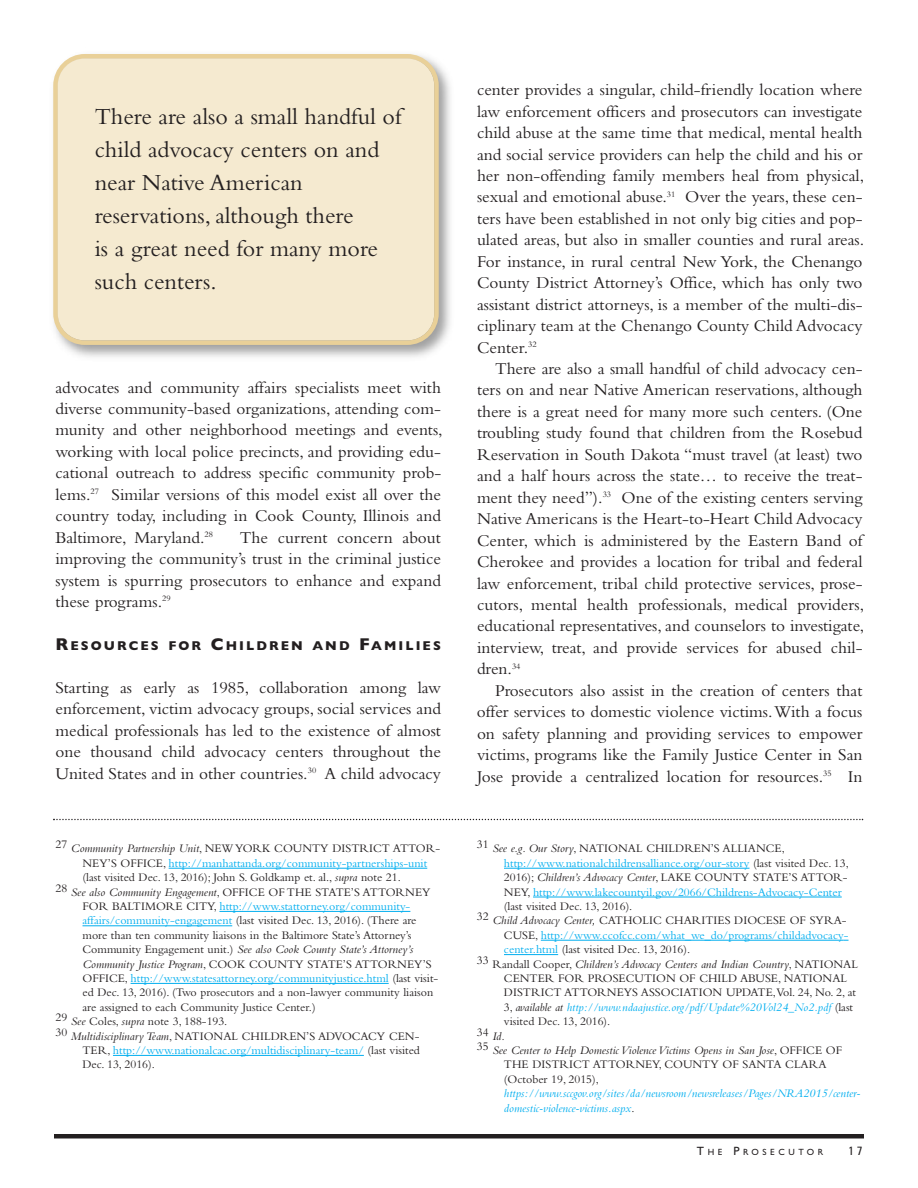
<style>
.page{position:relative;width:918px;height:1188px;background:#fff}
.page>*{position:absolute;margin:0;border:0;box-sizing:border-box;transform-origin:0 0}
.t1{font:24px/33px "Bembo";color:#231f20}
.t2{font:17.25px/21.5px "Bembo";color:#231f20;text-align:justify}
.t3{font:700 12.9px "Gill Sans";letter-spacing:.16em;color:#231f20}
.t4{font:12px "Bembo";color:#231f20}
.t5{font:12px "Bembo";color:#00aeef}
.t6{font:italic 12px "Bembo";color:#231f20}
.t7{font:italic 12px/14.4px "Bembo";color:#00aeef}
.t8{font:condensed 12px "Univers";color:#231f20}
.t9{font:9px "Gill Sans";letter-spacing:.4em;color:#231f20}
.s1{font-size:17.25px}
.s2{font-style:italic}
.s3{color:#231f20}
.s4{color:#00aeef}
.s5{font-style:normal}
.s6{font-style:normal;color:#231f20}
.s7{font-size:12px}
</style>
<div class="page">
<hr style="left:54px;top:1134px;width:810px;height:4px;background:#231f20">
<hr style="left:169px;top:868px;width:258px;height:1px;background:#00aeef">
<hr style="left:219px;top:911px;width:191px;height:1px;background:#00aeef">
<hr style="left:82px;top:926px;width:150px;height:1px;background:#00aeef">
<hr style="left:131px;top:983px;width:258px;height:1px;background:#00aeef">
<hr style="left:113px;top:1055px;width:251px;height:1px;background:#00aeef">
<hr style="left:504px;top:868px;width:245px;height:1px;background:#00aeef">
<hr style="left:533px;top:897px;width:309px;height:1px;background:#00aeef">
<hr style="left:541px;top:940px;width:303px;height:1px;background:#00aeef">
<hr style="left:504px;top:954px;width:54px;height:1px;background:#00aeef">
<svg style="left:53px;top:819px;width:810px;height:1px"></svg>
<img style="left:64px;top:65px;width:386px;height:292px">
<div style="left:53px;top:54px;width:386px;height:291px;background:#f5ead0"></div>
<h1 class="t1" style="left:95px;top:102px;width:308px">There are also a small handful of child advocacy centers on and near Native American reservations, although there<br>is a great need for many more such centers.</h1>
<p class="t2" style="left:55px;top:378px;width:389px">advocates and community affairs specialists meet with diverse community-based organizations, attending com&shy;munity and other neighborhood meetings and events, working with local police precincts, and providing edu&shy;cational outreach to address specific community prob&shy;lems.<sup>27</sup> Similar versions of this model exist all over the country today, including in Cook County, Illinois and Baltimore, Maryland.<sup>28</sup></p>
<p class="t2" style="left:55px;top:528px;width:387px;text-indent:184px">The current concern about improving the community’s trust in the criminal justice system is spurring prosecutors to enhance and expand these programs.<sup>29</sup></p>
<p class="t3" style="left:56px;top:638px;width:387px"><span class="s1">R</span>ESOURCES FOR <span class="s1">C</span>HILDREN AND <span class="s1">F</span>AMILIES</p>
<p class="t2" style="left:56px;top:678px;width:387px">Starting as early as 1985, collaboration among law enforcement, victim advocacy groups, social services and medical professionals has led to the existence of almost one thousand child advocacy centers throughout the United States and in other countries.<sup>30</sup> A child advocacy</p>
<p class="t4" style="left:56px;top:845px;width:386px">27 <span class="s2">Community Partnership Unit</span>, NEWYORK COUNTY DISTRICT ATTOR-</p>
<p class="t5" style="left:83px;top:859px;width:346px"><span class="s3">NEY’S OFFICE,</span> http://manhattanda.org/community-partnerships-unit</p>
<p class="t4" style="left:82px;top:873px;width:320px">(last visited Dec. 13, 2016); John S. Goldkamp et. al., <span class="s2">supra</span> note 21.</p>
<p class="t4" style="left:56px;top:888px;width:377px">28 <span class="s2">See also Community Engagement</span>, OFFICE OF THE STATE’S ATTORNEY</p>
<p class="t5" style="left:83px;top:902px;width:329px"><span class="s3">FOR BALTIMORE CITY,</span> http://www.stattorney.org/community-</p>
<p class="t4" style="left:82px;top:917px;width:336px"><span class="s4">affairs/community-engagement</span> (last visited Dec. 13, 2016). (There are</p>
<p class="t4" style="left:83px;top:931px;width:330px">more than ten community liaisons in the Baltimore State’s Attorney’s</p>
<p class="t6" style="left:83px;top:945px;width:332px"><span class="s5">Community Engagement unit.)</span> See also Cook County State’s Attorney’s</p>
<p class="t4" style="left:83px;top:960px;width:351px"><span class="s2">Community Justice Program</span>, COOK COUNTY STATE’S ATTORNEY’S</p>
<p class="t5" style="left:83px;top:974px;width:357px"><span class="s3">OFFICE,</span> http://www.statesattorney.org/communityjustice.html <span class="s3">(last visit-</span></p>
<p class="t4" style="left:83px;top:989px;width:352px">ed Dec. 13, 2016). (Two prosecutors and a non-lawyer community liaison</p>
<p class="t4" style="left:82px;top:1003px;width:235px">are assigned to each Community Justice Center.)</p>
<p class="t4" style="left:55px;top:1017px;width:173px">29 <span class="s2">See</span> Coles, <span class="s2">supra</span> note 3, 188-193.</p>
<p class="t4" style="left:55px;top:1032px;width:365px">30 <span class="s2">Multidisciplinary Team</span>, NATIONAL CHILDREN’S ADVOCACY CEN-</p>
<p class="t5" style="left:82px;top:1046px;width:339px"><span class="s3">TER,</span> http://www.nationalcac.org/multidisciplinary-team/ <span class="s3">(last visited</span></p>
<p class="t4" style="left:82px;top:1061px;width:74px">Dec. 13, 2016).</p>
<p class="t2" style="left:477px;top:81px;width:389px">center provides a singular, child-friendly location where law enforcement officers and prosecutors can investigate child abuse at the same time that medical, mental health and social service providers can help the child and his or her non-offending family members heal from physical, sexual and emotional abuse.<sup>31</sup> Over the years, these cen&shy;ters have been established in not only big cities and pop&shy;ulated areas, but also in smaller counties and rural areas.<br>For instance, in rural central New York, the Chenango County District Attorney’s Office, which has only two assistant district attorneys, is a member of the multi-dis&shy;ciplinary team at the Chenango County Child Advocacy Center.<sup>32</sup></p>
<p class="t2" style="left:477px;top:360px;width:389px;text-indent:18px">There are also a small handful of child advocacy cen&shy;ters on and near Native American reservations, although there is a great need for many more such centers. (One troubling study found that children from the Rosebud Reservation in South Dakota “must travel (at least) two and a half hours across the state… to receive the treat&shy;ment they need”).<sup>33</sup> One of the existing centers serving Native Americans is the Heart-to-Heart Child Advocacy Center, which is administered by the Eastern Band of Cherokee and provides a location for tribal and federal law enforcement, tribal child protective services, prose&shy;cutors, mental health professionals, medical providers, educational representatives, and counselors to investigate, interview, treat, and provide services for abused chil&shy;dren.<sup>34</sup></p>
<p class="t2" style="left:477px;top:681px;width:387px;text-indent:18px">Prosecutors also assist in the creation of centers that offer services to domestic violence victims.With a focus on safety planning and providing services to empower victims, programs like the Family Justice Center in San Jose provide a centralized location for resources.<sup>35</sup> In</p>
<p class="t4" style="left:477px;top:845px;width:309px">31 <span class="s2">See e.g. Our Story</span>, NATIONAL CHILDREN’S ALLIANCE,</p>
<p class="t5" style="left:504px;top:859px;width:346px">http://www.nationalchildrensalliance.org/our-story <span class="s3">(last visited Dec. 13,</span></p>
<p class="t4" style="left:504px;top:873px;width:345px">2016); <span class="s2">Children’s Advocacy Center</span>, LAKE COUNTY STATE’S ATTOR-</p>
<p class="t5" style="left:504px;top:888px;width:339px"><span class="s3">NEY,</span> http://www.lakecountyil.gov/2066/Childrens-Advocacy-Center</p>
<p class="t4" style="left:504px;top:902px;width:130px">(last visited Dec. 13, 2016).</p>
<p class="t4" style="left:477px;top:917px;width:371px">32 <span class="s2">Child Advocacy Center,</span> CATHOLIC CHARITIES DIOCESE OF SYRA-</p>
<p class="t5" style="left:504px;top:931px;width:346px"><span class="s3">CUSE,</span> http://www.ccofcc.com/what_we_do/programs/childadvocacy-</p>
<p class="t4" style="left:504px;top:945px;width:188px"><span class="s4">center.html</span> (last visited Dec. 13, 2016).</p>
<p class="t6" style="left:477px;top:960px;width:383px"><sup>33</sup> <span class="s5">Randall Cooper,</span> Children’s Advocacy Centers and Indian Country<span class="s5">, NATIONAL</span></p>
<p class="t4" style="left:504px;top:974px;width:345px">CENTER FOR PROSECUTION OF CHILD ABUSE, NATIONAL</p>
<p class="t4" style="left:504px;top:989px;width:353px">DISTRICT ATTORNEYS ASSOCIATION UPDATE,Vol. 24, No. 2, at</p>
<p class="t7" style="left:504px;top:1001px;width:351px"><span class="s6">3,</span> <span class="s3">available at</span> http://www.ndaajustice.org/pdf/Update%20Vol24_No2.pdf <span class="s6">(last</span></p>
<p class="t4" style="left:504px;top:1017px;width:108px">visited Dec. 13, 2016).</p>
<p class="t6" style="left:477px;top:1032px;width:30px"><sup>34</sup> Id.</p>
<p class="t6" style="left:477px;top:1046px;width:367px"><sup>35</sup> See Center to Help DomesticViolenceVictims Opens in San Jose<span class="s5">, OFFICE OF</span></p>
<p class="t4" style="left:504px;top:1061px;width:324px">THE DISTRICT ATTORNEY, COUNTY OF SANTA CLARA</p>
<p class="t4" style="left:504px;top:1075px;width:96px">(October 19, 2015),</p>
<p class="t7" style="left:504px;top:1087px;width:358px">https://www.sccgov.org/sites/da/newsroom/newsreleases/Pages/NRA2015/center&shy;domestic-violence-victims.aspx<span class="s6">.</span></p>
<p class="t9" style="left:697px;top:1147px;width:128px"><span class="s7">T</span>HE <span class="s7">P</span>ROSECUTOR</p>
<p class="t8" style="left:849px;top:1147px;width:15px">1 7</p>
</div>
